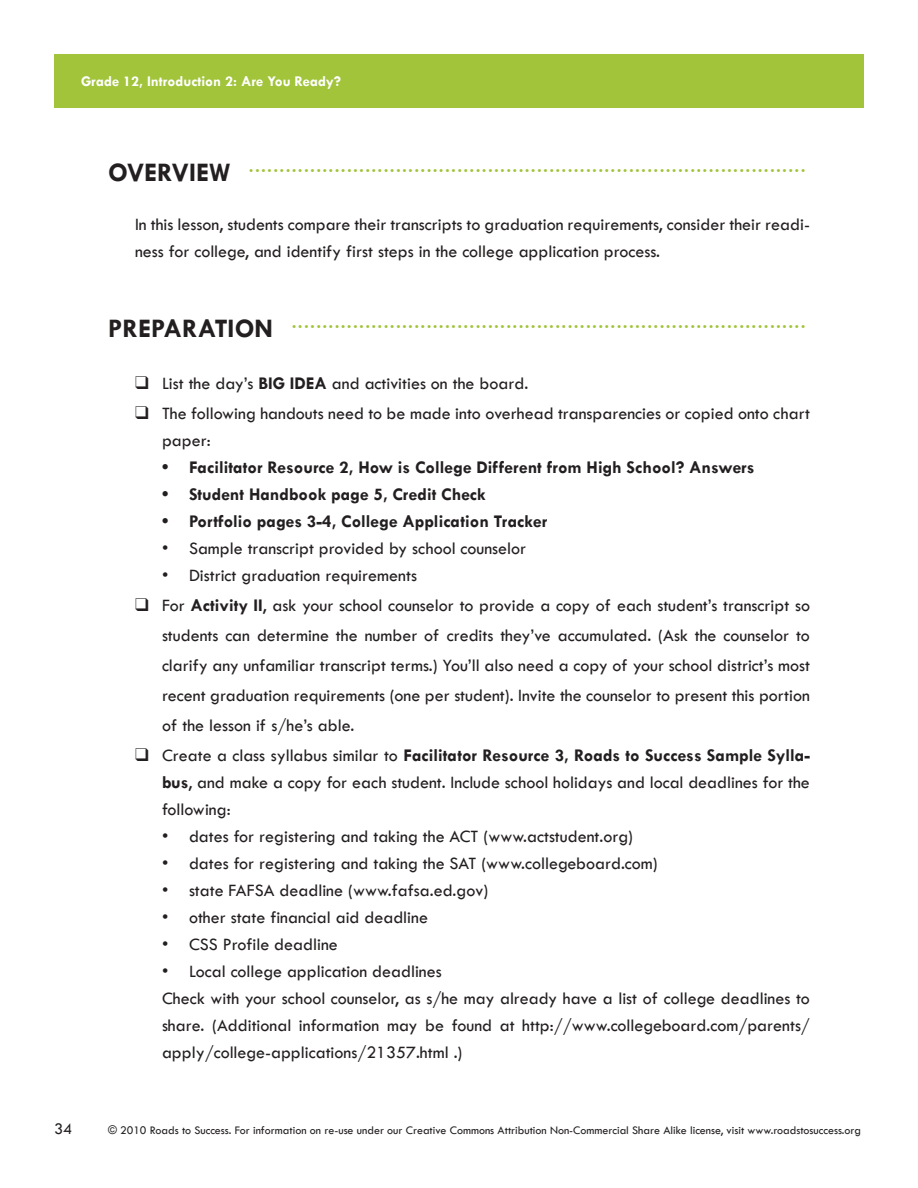
<style>
.page{position:relative;width:918px;height:1188px;background:#fff}
.page>*{position:absolute;margin:0;border:0;box-sizing:border-box;transform-origin:0 0}
.LO_Head1{font:700 18.75px "Tw Cen";color:#a1c43a}
.LO_Checkbox{font:18px/27px "Tw Cen";color:#231f20;text-align:justify}
.LO_Bullet{font:18px "Tw Cen";color:#231f20}
.LO_TextFirst{font:18px/27px "Tw Cen";color:#231f20}
.LO_Bullet-2{font:700 18px "Tw Cen";color:#231f20}
.t1{font:16.5px "Tw Cen";color:#231f20}
.t2{font:700 15px "Tw Cen";color:#fff}
.t3{font:12px "Tw Cen";color:#231f20}
.s1{font-size:27px;color:#231f20}
.s2{font-weight:700}
</style>
<div class="page">
<div style="left:54px;top:54px;width:810px;height:54px;background:#a1c43a"></div>
<p class="t2" style="left:81px;top:72px;width:262px">Grade 12, Introduction 2: Are You Ready?</p>
<p class="LO_Head1" style="left:108px;top:155px;width:699px"><span class="s1">OVERVIEW</span> ...........................................................................................</p>
<p class="LO_TextFirst" style="left:135px;top:211px;width:676px">In this lesson, students compare their transcripts to graduation requirements, consider their readi&shy;ness for college, and identify first steps in the college application process.</p>
<p class="LO_Head1" style="left:108px;top:311px;width:699px"><span class="s1">PREPARATION</span> ....................................................................................</p>
<p class="LO_Checkbox" style="left:135px;top:370px;width:395px">❑ List the day’s <span class="s2">BIG IDEA</span> and activities on the board.</p>
<p class="LO_Checkbox" style="left:162px;top:400px;width:649px;text-indent:-27px">❑ The following handouts need to be made into overhead transparencies or copied onto chart paper:</p>
<p class="LO_Bullet-2" style="left:162px;top:457px;width:594px">• Facilitator Resource 2, How is College Different from High School? Answers</p>
<p class="LO_Bullet-2" style="left:162px;top:484px;width:325px">• Student Handbook page 5, Credit Check</p>
<p class="LO_Bullet-2" style="left:162px;top:511px;width:387px">• Portfolio pages 3-4, College Application Tracker</p>
<p class="LO_Bullet" style="left:162px;top:538px;width:366px">• Sample transcript provided by school counselor</p>
<p class="LO_Bullet" style="left:162px;top:565px;width:257px">• District graduation requirements</p>
<p class="LO_Checkbox" style="left:162px;top:590px;width:650px;line-height:30px;text-indent:-27px">❑ For <span class="s2">Activity II</span>, ask your school counselor to provide a copy of each student’s transcript so students can determine the number of credits they’ve accumulated. (Ask the counselor to clarify any unfamiliar transcript terms.) You’ll also need a copy of your school district’s most recent graduation requirements (one per student). Invite the counselor to present this portion of the lesson if s/he’s able.</p>
<p class="LO_Checkbox" style="left:162px;top:742px;width:650px;text-indent:-27px">❑ Create a class syllabus similar to <span class="s2">Facilitator Resource 3, Roads to Success Sample Sylla&shy;bus</span>, and make a copy for each student. Include school holidays and local deadlines for the following:</p>
<p class="LO_Bullet" style="left:162px;top:826px;width:473px">• dates for registering and taking the ACT (www.actstudent.org)</p>
<p class="LO_Bullet" style="left:162px;top:853px;width:497px">• dates for registering and taking the SAT (www.collegeboard.com)</p>
<p class="LO_Bullet" style="left:162px;top:880px;width:328px">• state FAFSA deadline (www.fafsa.ed.gov)</p>
<p class="LO_Bullet" style="left:162px;top:907px;width:268px">• other state financial aid deadline</p>
<p class="LO_Bullet" style="left:162px;top:934px;width:177px">• CSS Profile deadline</p>
<p class="LO_Bullet" style="left:162px;top:961px;width:281px">• Local college application deadlines</p>
<p class="LO_Checkbox" style="left:162px;top:985px;width:649px">Check with your school counselor, as s/he may already have a list of college deadlines to share. (Additional information may be found at http://www.collegeboard.com/parents/ apply/college-applications/21357.html .)</p>
<p class="t1" style="left:54px;top:1119px;width:20px">34</p>
<p class="t3" style="left:108px;top:1123px;width:755px">© 2010 Roads to Success. For information on re-use under our Creative Commons Attribution Non-Commercial Share Alike license, visit www.roadstosuccess.org</p>
</div>
